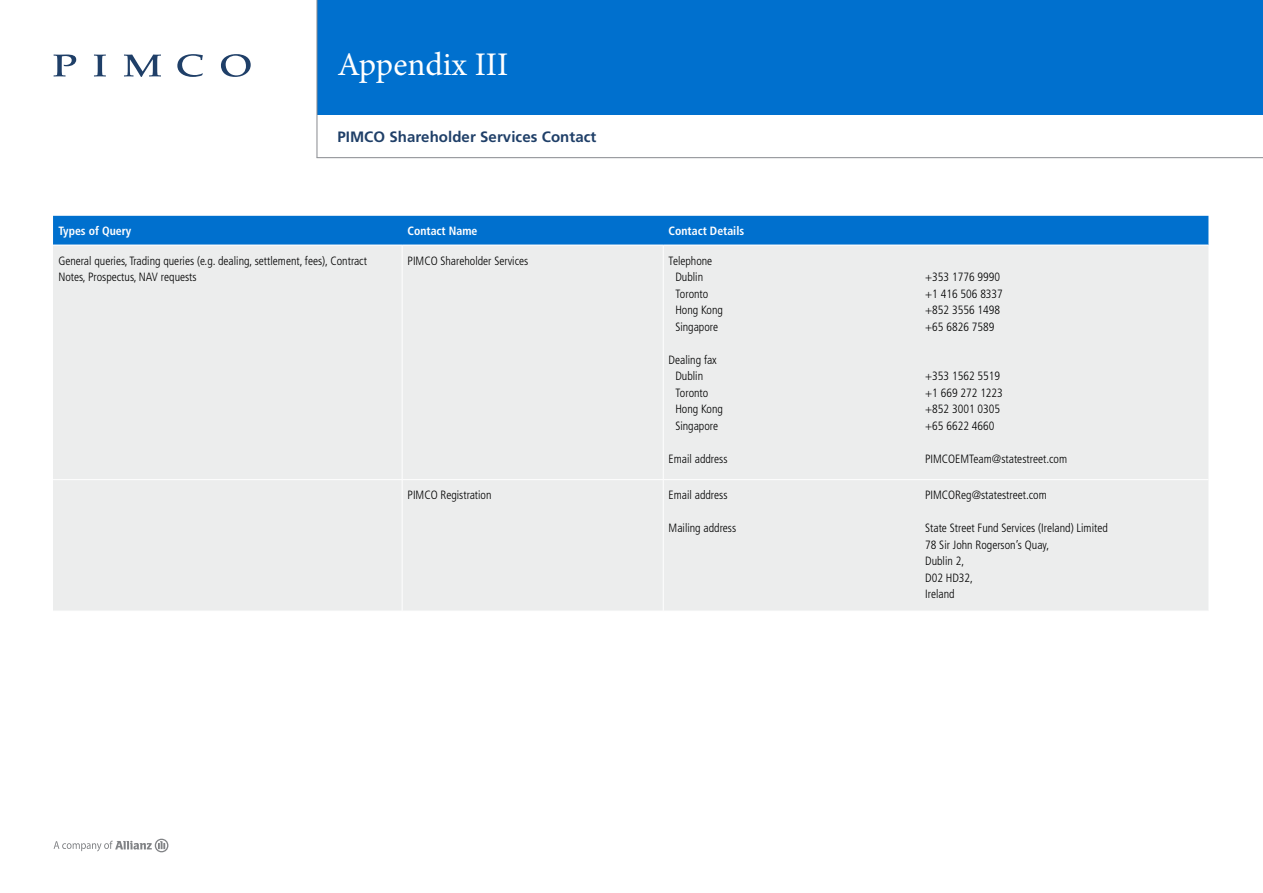
<style>
.page{position:relative;width:1263px;height:893px;background:#fff}
.page>*{position:absolute;margin:0;border:0;box-sizing:border-box;transform-origin:0 0}
.t1{font:33px "Minion Pro";color:#fff}
.t2{font:700 15px "Frutiger LT Std";letter-spacing:.005em;color:#1f3f68}
.t3{font:300 condensed 12px/16.5px "Frutiger LT Std";color:#000}
.t4{font:700 condensed 12px "Frutiger LT Std";color:#fff}
</style>
<div class="page">
<div style="left:317px;top:0;width:946px;height:115px;background:#0070ce"></div>
<hr style="left:317px;top:0;width:1px;height:158px;background:#878a8e">
<hr style="left:316px;top:157px;width:947px;height:1px;background:#878a8e">
<svg style="left:54px;top:55px;width:22px;height:22px"></svg>
<svg style="left:94px;top:55px;width:12px;height:22px"></svg>
<svg style="left:124px;top:55px;width:37px;height:22px"></svg>
<svg style="left:177px;top:54px;width:26px;height:23px"></svg>
<svg style="left:221px;top:54px;width:30px;height:23px"></svg>
<svg style="left:54px;top:839px;width:114px;height:13px"></svg>
<div style="left:53px;top:216px;width:1155px;height:29px;background:#0070ce"></div>
<div style="left:53px;top:246px;width:1155px;height:365px;background:#eceded"></div>
<hr style="left:402px;top:246px;width:1px;height:233px;background:#fff">
<hr style="left:663px;top:246px;width:1px;height:233px;background:#fff">
<hr style="left:53px;top:479px;width:349px;height:1px;background:#fff">
<hr style="left:402px;top:479px;width:261px;height:1px;background:#fff">
<hr style="left:402px;top:480px;width:1px;height:131px;background:#fff">
<hr style="left:663px;top:479px;width:545px;height:1px;background:#fff">
<hr style="left:663px;top:480px;width:1px;height:131px;background:#fff">
<h1 class="t1" style="left:337px;top:42px;width:173px">Appendix III</h1>
<p class="t2" style="left:337px;top:128px;width:260px">PIMCO Shareholder Services Contact</p>
<p class="t4" style="left:58px;top:223px;width:74px">Types of Query</p>
<p class="t4" style="left:407px;top:223px;width:71px">Contact Name</p>
<p class="t4" style="left:669px;top:223px;width:77px">Contact Details</p>
<p class="t3" style="left:58px;top:253px;width:310px">General queries, Trading queries (e.g. dealing, settlement, fees), Contract<br>Notes, Prospectus, NAV requests</p>
<p class="t3" style="left:407px;top:253px;width:122px">PIMCO Shareholder Services</p>
<p class="t3" style="left:669px;top:253px;width:45px;text-align:center">Telephone<br>Dublin</p>
<p class="t3" style="left:925px;top:269px;width:76px">+353 1776 9990</p>
<p class="t3" style="left:675px;top:286px;width:34px">Toronto</p>
<p class="t3" style="left:925px;top:286px;width:79px">+1 416 506 8337</p>
<p class="t3" style="left:675px;top:302px;width:49px">Hong Kong</p>
<p class="t3" style="left:925px;top:302px;width:76px">+852 3556 1498</p>
<p class="t3" style="left:675px;top:319px;width:44px">Singapore</p>
<p class="t3" style="left:925px;top:319px;width:71px">+65 6826 7589</p>
<p class="t3" style="left:669px;top:352px;width:50px;text-align:center">Dealing fax<br>Dublin</p>
<p class="t3" style="left:925px;top:368px;width:76px">+353 1562 5519</p>
<p class="t3" style="left:675px;top:385px;width:34px">Toronto</p>
<p class="t3" style="left:925px;top:385px;width:79px">+1 669 272 1223</p>
<p class="t3" style="left:675px;top:401px;width:49px">Hong Kong</p>
<p class="t3" style="left:925px;top:401px;width:76px">+852 3001 0305</p>
<p class="t3" style="left:675px;top:418px;width:44px">Singapore</p>
<p class="t3" style="left:925px;top:418px;width:71px">+65 6622 4660</p>
<p class="t3" style="left:669px;top:451px;width:60px">Email address</p>
<p class="t3" style="left:925px;top:451px;width:143px">PIMCOEMTeam@statestreet.com</p>
<p class="t3" style="left:407px;top:487px;width:86px">PIMCO Registration</p>
<p class="t3" style="left:669px;top:487px;width:60px">Email address</p>
<p class="t3" style="left:925px;top:487px;width:123px">PIMCOReg@statestreet.com</p>
<p class="t3" style="left:669px;top:520px;width:69px">Mailing address</p>
<p class="t3" style="left:925px;top:520px;width:184px">State Street Fund Services (Ireland) Limited<br>78 Sir John Rogerson’s Quay,<br>Dublin 2,<br>D02 HD32,<br>Ireland</p>
</div>
